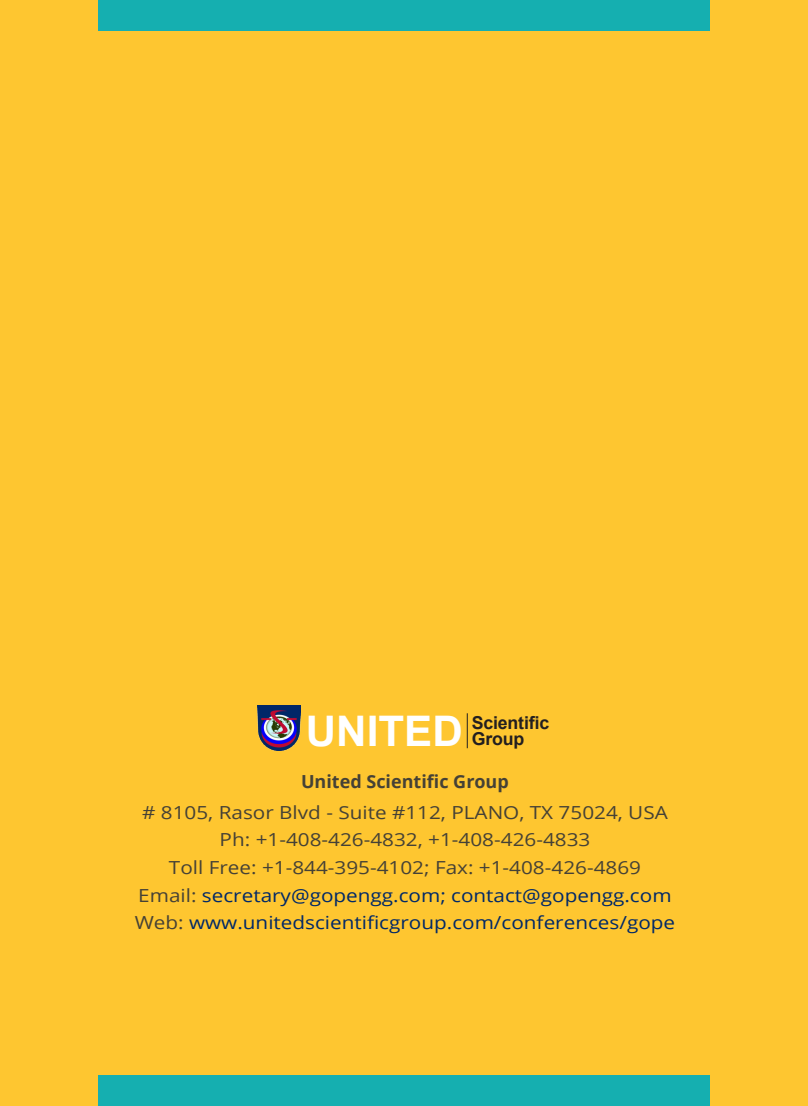
<style>
.page{position:relative;width:808px;height:1106px;background:#fec630}
.page>*{position:absolute;margin:0;border:0;box-sizing:border-box;transform-origin:0 0}
.t1{font:700 42.15px "Arial";color:#fff}
.t2{font:18px "Open Sans";color:#454136;scale:1.15 1}
.t3{font:18px "Open Sans";color:#002868;scale:1.15 1}
.t4{font:700 18px "Open Sans";color:#454136}
.t5{font:700 17.85px/16.6px "Arial";letter-spacing:-.01em;color:#231f20}
.s1{color:#454136}
</style>
<div class="page">
<div style="left:98px;top:0;width:612px;height:30px;background:#15afb0"></div>
<div style="left:98px;top:1076px;width:612px;height:30px;background:#15afb0"></div>
<img style="left:258px;top:706px;width:42px;height:44px">
<hr style="left:467px;top:713px;width:1px;height:35px;background:#231f20">
<p class="t1" style="left:306px;top:703px;width:158px">UNITED</p>
<p class="t5" style="left:472px;top:715px;width:79px">Scientific<br>Group</p>
<p class="t4" style="left:301px;top:769px;width:209px">United Scientific Group</p>
<p class="t2" style="left:142px;top:800px;width:459px"># 8105, Rasor Blvd - Suite #112, PLANO, TX 75024, USA</p>
<p class="t2" style="left:220px;top:827px;width:324px">Ph: +1-408-426-4832, +1-408-426-4833</p>
<p class="t2" style="left:169px;top:855px;width:412px">Toll Free: +1-844-395-4102; Fax: +1-408-426-4869</p>
<p class="t3" style="left:138px;top:883px;width:465px"><span class="s1">Email:</span> secretary@gopengg.com; contact@gopengg.com</p>
<p class="t3" style="left:135px;top:910px;width:471px"><span class="s1">Web:</span> www.unitedscientificgroup.com/conferences/gope</p>
</div>
